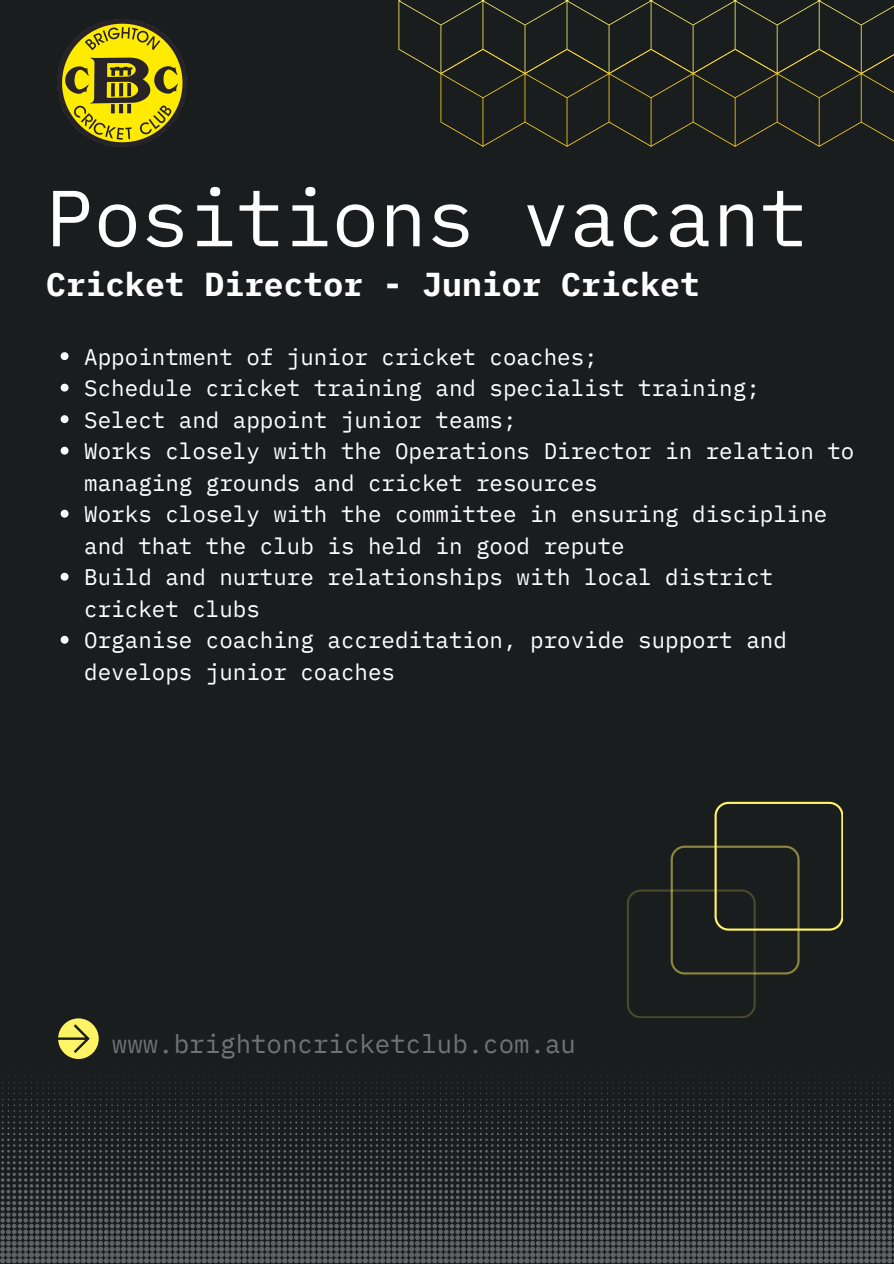
<style>
.page{position:relative;width:894px;height:1264px;background:#fff}
.page>*{position:absolute;margin:0;border:0;box-sizing:border-box;transform-origin:0 0}
.t1{font:79.35px "IBM Plex Mono";color:#fff}
.t2{font:700 33px "IBM Plex Mono";color:#fff}
.t3{font:25.8px "IBM Plex Mono";color:#717273}
.t4{font:22.5px/31.5px "IBM Plex Mono";color:#fff}
</style>
<div class="page">
<div style="left:0;top:0;width:893px;height:1263px;background:#1a1d1e"></div>
<svg style="left:0;top:1070px;width:893px;height:193px"></svg>
<svg style="left:627px;top:801px;width:215px;height:216px"></svg>
<div style="left:58px;top:1018px;width:41px;height:40px;background:#fff465;border-radius:50%"></div>
<svg style="left:58px;top:1024px;width:32px;height:29px"></svg>
<svg style="left:398px;top:0;width:495px;height:147px"></svg>
<img style="left:57px;top:19px;width:130px;height:128px">
<svg style="left:61px;top:352px;width:7px;height:8px"></svg>
<svg style="left:61px;top:384px;width:7px;height:7px"></svg>
<svg style="left:61px;top:415px;width:7px;height:8px"></svg>
<svg style="left:61px;top:447px;width:7px;height:7px"></svg>
<svg style="left:61px;top:510px;width:7px;height:7px"></svg>
<svg style="left:61px;top:573px;width:7px;height:7px"></svg>
<svg style="left:61px;top:636px;width:7px;height:7px"></svg>
<p class="t1" style="left:46px;top:165px;width:763px">Positions vacant</p>
<h1 class="t2" style="left:46px;top:262px;width:655px">Cricket Director - Junior Cricket</h1>
<h2 class="t4" style="left:84px;top:340px;width:514px">Appointment of junior cricket coaches;</h2>
<p class="t4" style="left:84px;top:372px;width:676px">Schedule cricket training and specialist training;</p>
<p class="t4" style="left:84px;top:403px;width:433px">Select and appoint junior teams;</p>
<p class="t4" style="left:84px;top:435px;width:771px">Works closely with the Operations Director in relation to managing grounds and cricket resources</p>
<p class="t4" style="left:84px;top:498px;width:744px">Works closely with the committee in ensuring discipline and that the club is held in good repute</p>
<p class="t4" style="left:84px;top:561px;width:690px">Build and nurture relationships with local district cricket clubs</p>
<p class="t4" style="left:84px;top:624px;width:703px">Organise coaching accreditation, provide support and develops junior coaches</p>
<p class="t3" style="left:112px;top:1026px;width:465px">www.brightoncricketclub.com.au</p>
</div>
